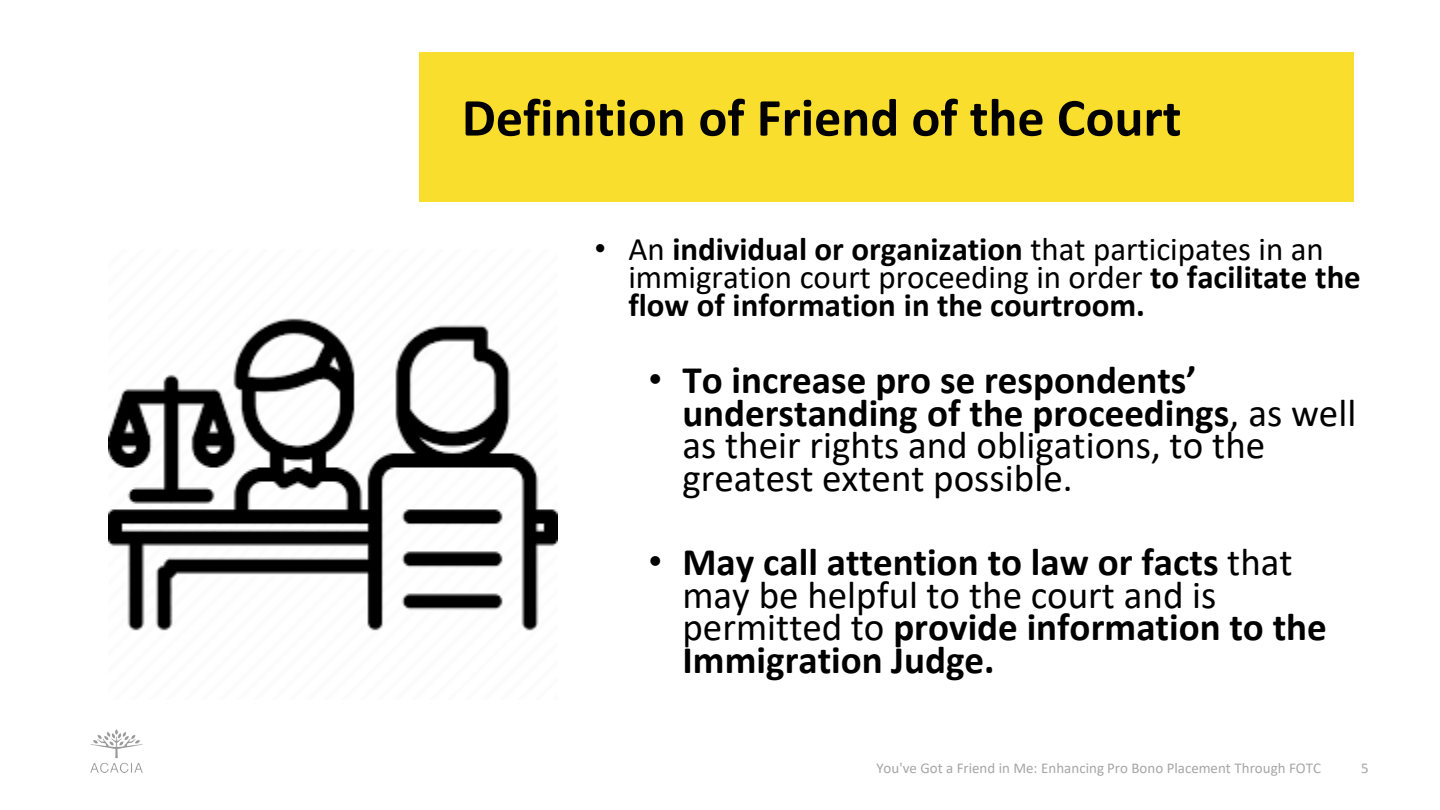
<style>
.page{position:relative;width:1440px;height:810px;background:#fff}
.page>*{position:absolute;margin:0;border:0;box-sizing:border-box;transform-origin:0 0}
.t1{font:700 54px "Calibri";color:#000}
.t2{font:39px/32.7px "Calibri";color:#000}
.t3{font:700 39px/32.7px "Calibri";color:#000}
.t4{font:700 33px/27.8px "Calibri";color:#000}
.t5{font:15px "Calibri";color:#a6a6a6}
.s1{font-family:"Arial";font-weight:400}
.s2{font-weight:400}
.s3{font-family:"Arial"}
.s4{font-weight:700}
</style>
<div class="page">
<img style="left:91px;top:729px;width:52px;height:43px">
<div style="left:419px;top:53px;width:934px;height:149px;background:#f9de2e"></div>
<img style="left:108px;top:318px;width:450px;height:313px">
<p class="t1" style="left:462px;top:79px;width:721px">Definition of Friend of the Court</p>
<p class="t4" style="left:628px;top:235px;width:734px;text-indent:-34px"><span class="s1">•</span> <span class="s2">An</span> individual or organization <span class="s2">that participates in an immigration court proceeding in order</span> to facilitate the flow of information in the courtroom.</p>
<p class="t2" style="left:682px;top:363px;width:675px;text-indent:-34px"><span class="s3">•</span> <span class="s4">To increase pro se respondents’ understanding of the proceedings</span>, as well as their rights and obligations, to the greatest extent possible.</p>
<p class="t3" style="left:682px;top:545px;width:646px;text-indent:-34px"><span class="s1">•</span> May call attention to law or facts <span class="s2">that may be helpful to the court and is permitted to</span> provide information to the<br>Immigration Judge.</p>
<p class="t5" style="left:876px;top:758px;width:446px">You've Got a Friend in Me: Enhancing Pro Bono Placement Through FOTC</p>
<p class="t5" style="left:1361px;top:758px;width:9px">5</p>
</div>
